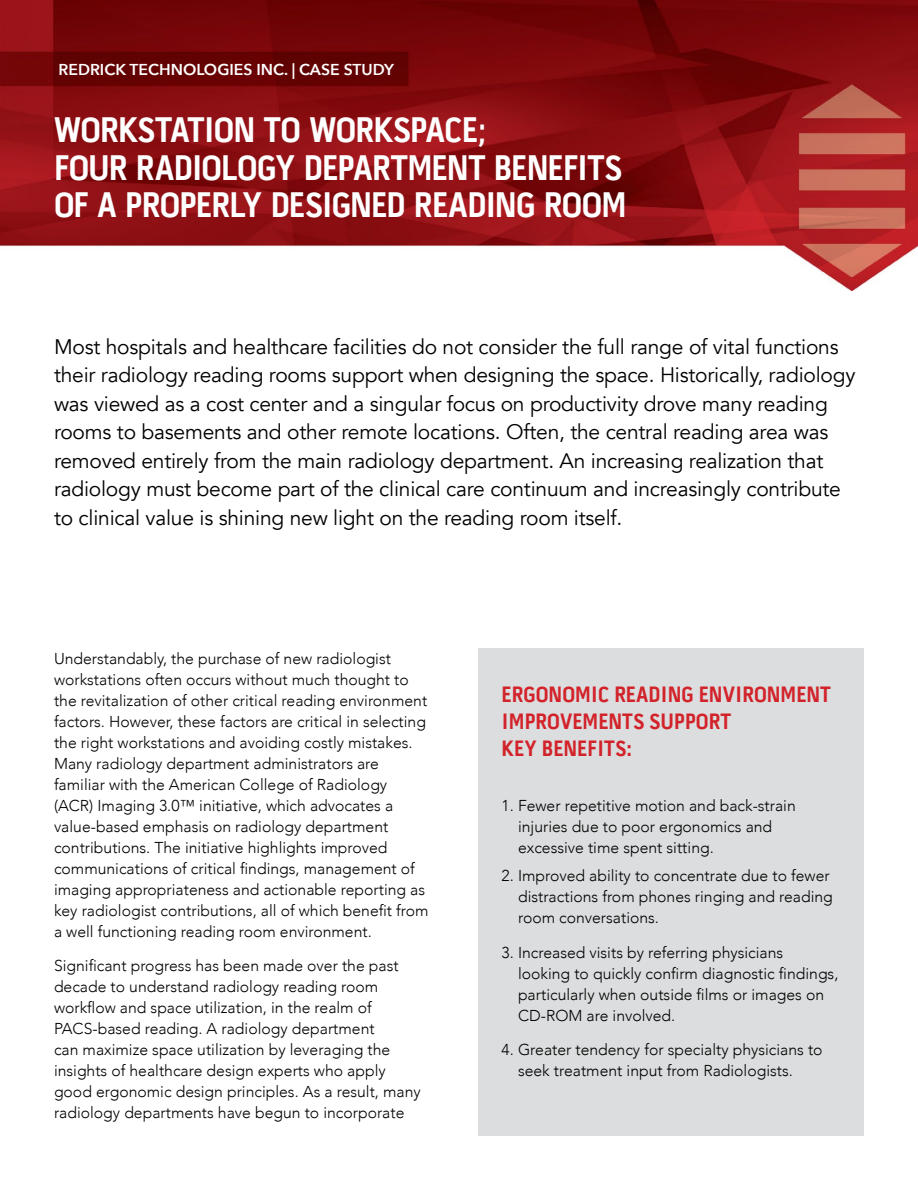
<style>
.page{position:relative;width:918px;height:1188px;background:#fff}
.page>*{position:absolute;margin:0;border:0;box-sizing:border-box;transform-origin:0 0}
.t1{font:700 36px "Pill Gothic 300 mg";letter-spacing:-.025em;color:#fff}
.SUB-TITLE{font:700 22.5px/27px "Pill Gothic 300 mg";color:#d2232a}
.SUMMARY{font:21px/28.5px "Avenir";letter-spacing:-.01em;color:#000}
.COPY{font:300 15.75px/21px "Avenir";color:#000}
.Section_Head{font:600 15.75px "Avenir Next";color:#fff}
</style>
<div class="page">
<img style="left:0;top:0;width:918px;height:290px">
<div style="left:478px;top:648px;width:386px;height:488px;background:#dcddde"></div>
<p class="Section_Head" style="left:58px;top:56px;width:337px">REDRICK TECHNOLOGIES INC. | CASE STUDY</p>
<p class="t1" style="left:54px;top:108px;width:435px">WORKSTATION TO WORKSPACE;</p>
<p class="t1" style="left:54px;top:145px;width:570px">FOUR RADIOLOGY DEPARTMENT BENEFITS</p>
<p class="t1" style="left:54px;top:183px;width:574px">OF A PROPERLY DESIGNED READING ROOM</p>
<p class="SUMMARY" style="left:54px;top:333px;width:803px">Most hospitals and healthcare facilities do not consider the full range of vital functions their radiology reading rooms support when designing the space. Historically, radiology was viewed as a cost center and a singular focus on productivity drove many reading rooms to basements and other remote locations. Often, the central reading area was removed entirely from the main radiology department. An increasing realization that radiology must become part of the clinical care continuum and increasingly contribute to clinical value is shining new light on the reading room itself.</p>
<p class="COPY" style="left:54px;top:648px;width:376px">Understandably, the purchase of new radiologist workstations often occurs without much thought to the revitalization of other critical reading environment factors. However, these factors are critical in selecting the right workstations and avoiding costly mistakes.<br>Many radiology department administrators are familiar with the American College of Radiology (ACR) Imaging 3.0™ initiative, which advocates a value-based emphasis on radiology department contributions. The initiative highlights improved communications of critical findings, management of imaging appropriateness and actionable reporting as key radiologist contributions, all of which benefit from a well functioning reading room environment.</p>
<p class="COPY" style="left:54px;top:956px;width:368px">Significant progress has been made over the past decade to understand radiology reading room workflow and space utilization, in the realm of PACS-based reading. A radiology department<br>can maximize space utilization by leveraging the insights of healthcare design experts who apply good ergonomic design principles. As a result, many radiology departments have begun to incorporate</p>
<p class="SUB-TITLE" style="left:502px;top:681px;width:331px">ERGONOMIC READING ENVIRONMENT<br>IMPROVEMENTS SUPPORT</p>
<p class="SUB-TITLE" style="left:502px;top:735px;width:132px">KEY BENEFITS:</p>
<p class="COPY" style="left:502px;top:796px;width:296px">1. Fewer repetitive motion and back-strain</p>
<p class="COPY" style="left:518px;top:817px;width:256px">injuries due to poor ergonomics and</p>
<p class="COPY" style="left:518px;top:838px;width:197px">excessive time spent sitting.</p>
<p class="COPY" style="left:502px;top:865px;width:330px">2. Improved ability to concentrate due to fewer</p>
<p class="COPY" style="left:518px;top:886px;width:316px">distractions from phones ringing and reading</p>
<p class="COPY" style="left:518px;top:907px;width:143px">room conversations.</p>
<p class="COPY" style="left:502px;top:942px;width:283px">3. Increased visits by referring physicians</p>
<p class="COPY" style="left:518px;top:963px;width:322px">looking to quickly confirm diagnostic findings,</p>
<p class="COPY" style="left:518px;top:984px;width:308px">particularly when outside films or images on</p>
<p class="COPY" style="left:518px;top:1005px;width:159px">CD-ROM are involved.</p>
<p class="COPY" style="left:502px;top:1039px;width:322px">4. Greater tendency for specialty physicians to</p>
<p class="COPY" style="left:518px;top:1060px;width:276px">seek treatment input from Radiologists.</p>
</div>
